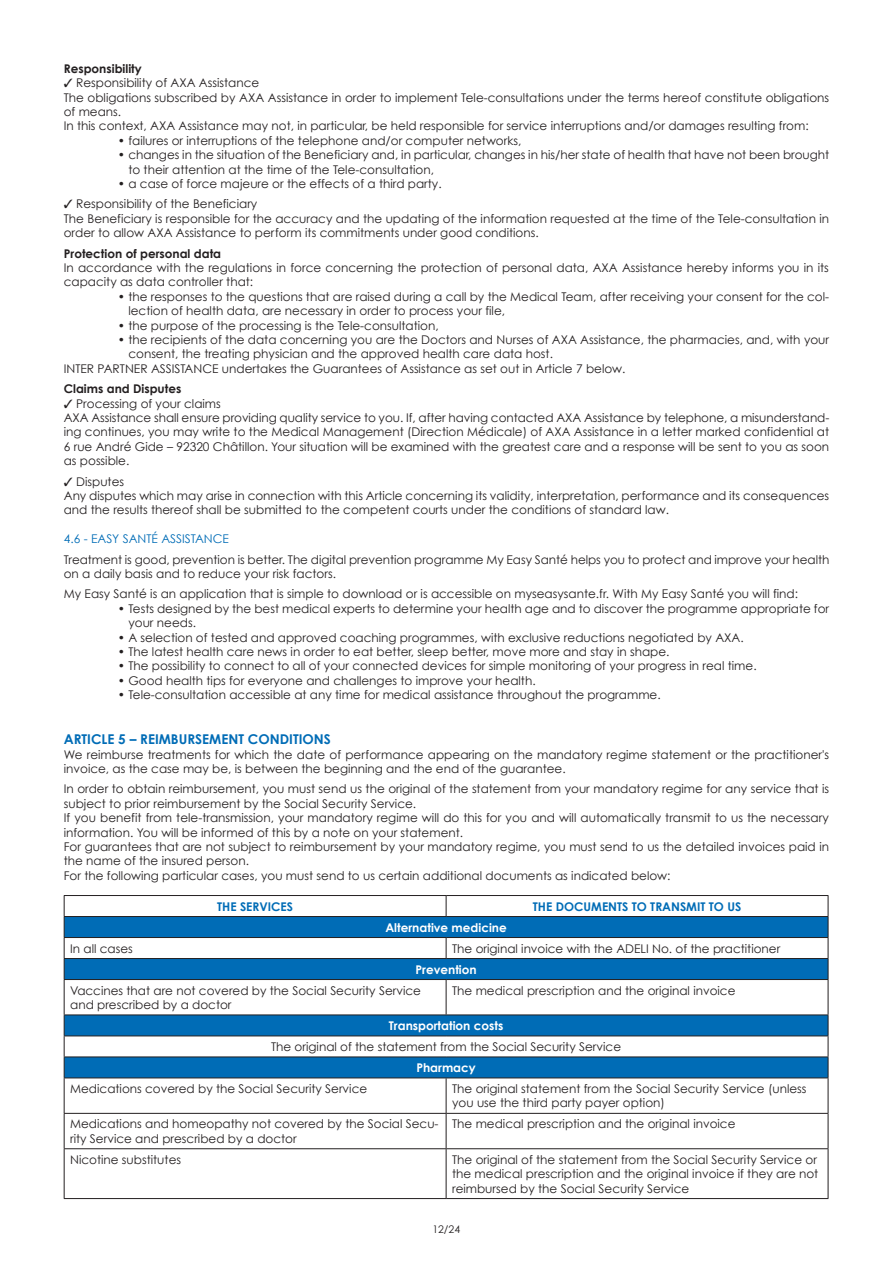
<style>
.page{position:relative;width:893px;height:1263px;background:#fff}
.page>*{position:absolute;margin:0;border:0;box-sizing:border-box;transform-origin:0 0}
.t1{font:700 13.5px "Century Gothic";color:#006cb6}
.t2{font:12px/14.4px "Century Gothic";color:#231f20}
.t3{font:700 12px "Century Gothic";color:#fff}
.t4{font:700 12px "Century Gothic";color:#231f20}
.t5{font:700 12px "Century Gothic";color:#006cb6}
.t6{font:12px "Century Gothic";color:#006cb6}
.t7{font:10.5px "Century Gothic";color:#231f20}
</style>
<div class="page">
<svg style="left:65px;top:917px;width:763px;height:160px;fill:#016cb6"></svg>
<hr style="left:64px;top:895px;width:382px;height:1px;background:#231f20">
<hr style="left:446px;top:895px;width:382px;height:1px;background:#231f20">
<svg style="left:446px;top:896px;width:1px;height:20px"></svg>
<hr style="left:64px;top:916px;width:382px;height:1px;background:#231f20">
<hr style="left:446px;top:916px;width:382px;height:1px;background:#231f20">
<hr style="left:64px;top:937px;width:382px;height:1px;background:#231f20">
<hr style="left:446px;top:937px;width:382px;height:1px;background:#231f20">
<svg style="left:446px;top:938px;width:1px;height:20px"></svg>
<svg style="left:64px;top:896px;width:1px;height:83px"></svg>
<hr style="left:64px;top:958px;width:382px;height:1px;background:#231f20">
<hr style="left:446px;top:958px;width:382px;height:1px;background:#231f20">
<svg style="left:828px;top:896px;width:1px;height:83px"></svg>
<hr style="left:64px;top:980px;width:1px;height:34px;background:#231f20">
<hr style="left:64px;top:979px;width:382px;height:1px;background:#231f20">
<hr style="left:446px;top:979px;width:382px;height:1px;background:#231f20">
<hr style="left:446px;top:980px;width:1px;height:34px;background:#231f20">
<hr style="left:828px;top:980px;width:1px;height:34px;background:#231f20">
<hr style="left:64px;top:1014px;width:382px;height:1px;background:#231f20">
<hr style="left:446px;top:1014px;width:382px;height:1px;background:#231f20">
<hr style="left:64px;top:1035px;width:382px;height:1px;background:#231f20">
<hr style="left:446px;top:1035px;width:382px;height:1px;background:#231f20">
<svg style="left:64px;top:1015px;width:1px;height:62px"></svg>
<hr style="left:64px;top:1056px;width:382px;height:1px;background:#231f20">
<hr style="left:446px;top:1056px;width:382px;height:1px;background:#231f20">
<svg style="left:828px;top:1015px;width:1px;height:62px"></svg>
<hr style="left:64px;top:1078px;width:1px;height:35px;background:#231f20">
<hr style="left:64px;top:1114px;width:1px;height:34px;background:#231f20">
<hr style="left:64px;top:1149px;width:1px;height:49px;background:#231f20">
<hr style="left:64px;top:1077px;width:382px;height:1px;background:#231f20">
<hr style="left:446px;top:1077px;width:382px;height:1px;background:#231f20">
<hr style="left:446px;top:1078px;width:1px;height:35px;background:#231f20">
<hr style="left:828px;top:1078px;width:1px;height:35px;background:#231f20">
<hr style="left:446px;top:1114px;width:1px;height:34px;background:#231f20">
<hr style="left:828px;top:1114px;width:1px;height:34px;background:#231f20">
<hr style="left:446px;top:1149px;width:1px;height:49px;background:#231f20">
<hr style="left:828px;top:1149px;width:1px;height:49px;background:#231f20">
<hr style="left:64px;top:1113px;width:382px;height:1px;background:#231f20">
<hr style="left:446px;top:1113px;width:382px;height:1px;background:#231f20">
<hr style="left:64px;top:1148px;width:382px;height:1px;background:#231f20">
<hr style="left:446px;top:1148px;width:382px;height:1px;background:#231f20">
<hr style="left:64px;top:1198px;width:382px;height:1px;background:#231f20">
<hr style="left:446px;top:1198px;width:382px;height:1px;background:#231f20">
<p class="t4" style="left:64px;top:61px;width:79px">Responsibility</p>
<p class="t2" style="left:64px;top:75px;width:767px">✓ Responsibility of AXA Assistance<br>The obligations subscribed by AXA Assistance in order to implement Tele-consultations under the terms hereof constitute obligations of means.<br>In this context, AXA Assistance may not, in particular, be held responsible for service interruptions and/or damages resulting from:</p>
<p class="t2" style="left:118px;top:133px;width:405px">• failures or interruptions of the telephone and/or computer networks,</p>
<p class="t2" style="left:128px;top:147px;width:702px;text-indent:-11px">• changes in the situation of the Beneficiary and, in particular, changes in his/her state of health that have not been brought to their attention at the time of the Tele-consultation,</p>
<p class="t2" style="left:118px;top:176px;width:325px">• a case of force majeure or the effects of a third party.</p>
<p class="t2" style="left:64px;top:197px;width:767px">✓ Responsibility of the Beneficiary<br>The Beneficiary is responsible for the accuracy and the updating of the information requested at the time of the Tele-consultation in order to allow AXA Assistance to perform its commitments under good conditions.</p>
<p class="t4" style="left:64px;top:246px;width:159px">Protection of personal data</p>
<p class="t2" style="left:64px;top:260px;width:767px">In accordance with the regulations in force concerning the protection of personal data, AXA Assistance hereby informs you in its capacity as data controller that:</p>
<p class="t2" style="left:128px;top:289px;width:702px;text-indent:-11px">• the responses to the questions that are raised during a call by the Medical Team, after receiving your consent for the col&shy;lection of health data, are necessary in order to process your file,</p>
<p class="t2" style="left:118px;top:318px;width:322px">• the purpose of the processing is the Tele-consultation,</p>
<p class="t2" style="left:118px;top:332px;width:713px">• the recipients of the data concerning you are the Doctors and Nurses of AXA Assistance, the pharmacies, and, with your</p>
<p class="t2" style="left:128px;top:347px;width:426px">consent, the treating physician and the approved health care data host.</p>
<p class="t2" style="left:64px;top:361px;width:563px">INTER PARTNER ASSISTANCE undertakes the Guarantees of Assistance as set out in Article 7 below.</p>
<p class="t4" style="left:64px;top:381px;width:119px">Claims and Disputes</p>
<p class="t2" style="left:64px;top:396px;width:767px">✓ Processing of your claims<br>AXA Assistance shall ensure providing quality service to you. If, after having contacted AXA Assistance by telephone, a misunderstand&shy;ing continues, you may write to the Medical Management (Direction Médicale) of AXA Assistance in a letter marked confidential at 6 rue André Gide – 92320 Châtillon. Your situation will be examined with the greatest care and a response will be sent to you as soon as possible.</p>
<p class="t2" style="left:64px;top:474px;width:767px">✓ Disputes<br>Any disputes which may arise in connection with this Article concerning its validity, interpretation, performance and its consequences and the results thereof shall be submitted to the competent courts under the conditions of standard law.</p>
<p class="t6" style="left:64px;top:532px;width:167px">4.6 - EASY SANTÉ ASSISTANCE</p>
<p class="t2" style="left:64px;top:552px;width:767px">Treatment is good, prevention is better. The digital prevention programme My Easy Santé helps you to protect and improve your health on a daily basis and to reduce your risk factors.</p>
<p class="t2" style="left:64px;top:587px;width:736px">My Easy Santé is an application that is simple to download or is accessible on myseasysante.fr. With My Easy Santé you will find:</p>
<p class="t2" style="left:128px;top:601px;width:702px;text-indent:-11px">• Tests designed by the best medical experts to determine your health age and to discover the programme appropriate for your needs.</p>
<p class="t2" style="left:118px;top:630px;width:627px">• A selection of tested and approved coaching programmes, with exclusive reductions negotiated by AXA.</p>
<p class="t2" style="left:118px;top:644px;width:553px">• The latest health care news in order to eat better, sleep better, move more and stay in shape.</p>
<p class="t2" style="left:118px;top:659px;width:640px">• The possibility to connect to all of your connected devices for simple monitoring of your progress in real time.</p>
<p class="t2" style="left:118px;top:673px;width:419px">• Good health tips for everyone and challenges to improve your health.</p>
<p class="t2" style="left:118px;top:687px;width:544px">• Tele-consultation accessible at any time for medical assistance throughout the programme.</p>
<p class="t1" style="left:64px;top:731px;width:269px">ARTICLE 5 – REIMBURSEMENT CONDITIONS</p>
<p class="t2" style="left:64px;top:747px;width:767px">We reimburse treatments for which the date of performance appearing on the mandatory regime statement or the practitioner's invoice, as the case may be, is between the beginning and the end of the guarantee.</p>
<p class="t2" style="left:64px;top:782px;width:767px">In order to obtain reimbursement, you must send us the original of the statement from your mandatory regime for any service that is subject to prior reimbursement by the Social Security Service.<br>If you benefit from tele-transmission, your mandatory regime will do this for you and will automatically transmit to us the necessary information. You will be informed of this by a note on your statement.<br>For guarantees that are not subject to reimbursement by your mandatory regime, you must send to us the detailed invoices paid in the name of the insured person.<br>For the following particular cases, you must send to us certain additional documents as indicated below:</p>
<p class="t5" style="left:217px;top:899px;width:77px">THE SERVICES</p>
<p class="t5" style="left:533px;top:899px;width:210px">THE DOCUMENTS TO TRANSMIT TO US</p>
<p class="t3" style="left:385px;top:920px;width:123px">Alternative medicine</p>
<p class="t2" style="left:70px;top:941px;width:64px">In all cases</p>
<p class="t2" style="left:452px;top:941px;width:330px">The original invoice with the ADELI No. of the practitioner</p>
<p class="t3" style="left:415px;top:962px;width:63px">Prevention</p>
<p class="t2" style="left:70px;top:983px;width:352px">Vaccines that are not covered by the Social Security Service and prescribed by a doctor</p>
<p class="t2" style="left:452px;top:983px;width:285px">The medical prescription and the original invoice</p>
<p class="t3" style="left:389px;top:1018px;width:116px">Transportation costs</p>
<p class="t2" style="left:271px;top:1039px;width:352px">The original of the statement from the Social Security Service</p>
<p class="t3" style="left:416px;top:1060px;width:61px">Pharmacy</p>
<p class="t2" style="left:70px;top:1081px;width:299px">Medications covered by the Social Security Service</p>
<p class="t2" style="left:452px;top:1081px;width:356px">The original statement from the Social Security Service (unless you use the third party payer option)</p>
<p class="t2" style="left:70px;top:1117px;width:370px">Medications and homeopathy not covered by the Social Secu&shy;rity Service and prescribed by a doctor</p>
<p class="t2" style="left:452px;top:1117px;width:285px">The medical prescription and the original invoice</p>
<p class="t2" style="left:70px;top:1152px;width:112px">Nicotine substitutes</p>
<p class="t2" style="left:452px;top:1152px;width:368px;text-align:justify">The original of the statement from the Social Security Service or the medical prescription and the original invoice if they are not reimbursed by the Social Security Service</p>
<p class="t7" style="left:432px;top:1222px;width:29px">12/24</p>
</div>
